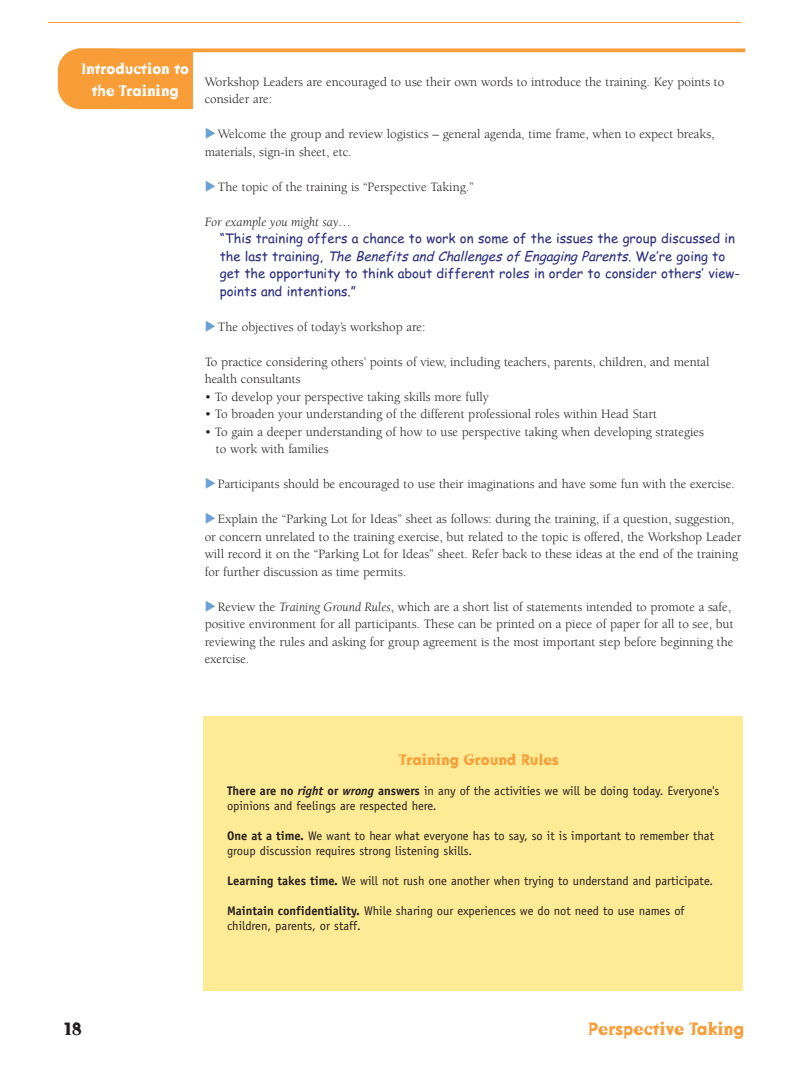
<style>
.page{position:relative;width:810px;height:1080px;background:#fff}
.page>*{position:absolute;margin:0;border:0;box-sizing:border-box;transform-origin:0 0}
.t1{font:700 17.5px "Dead History";color:#f89d38}
.t2{font:700 17.5px "Dead History";color:#231f20}
.t3{font:700 15px/21.2px "Dead History";color:#fff;text-align:center}
.t4{font:700 15px "Dead History";color:#f89d38}
.t5{font:13.12px/17.5px "Berkeley";color:#231f20}
.t6{font:13.12px/17.5px "Comic Sans MS";color:#2a2d80}
.t7{font:italic 13.12px "Berkeley";color:#231f20}
.t8{font:12.5px/15px "Officina Sans";color:#231f20}
.s1{font-style:italic}
.s2{font-weight:700}
.s3{font-weight:700;font-style:italic}
</style>
<div class="page">
<div style="left:203px;top:716px;width:540px;height:275px;background:#ffea95"></div>
<hr style="left:48px;top:22px;width:694px;height:1px;background:#f89d38">
<div style="left:58px;top:49px;width:79px;height:60px;background:#f89d38;border-radius:22px"></div>
<div style="left:78px;top:52px;width:115px;height:57px;background:#f89d38"></div>
<svg style="left:78px;top:48px;width:667px;height:4px;background:#f8a84e"></svg>
<p class="t3" style="left:81px;top:59px;width:109px">Introduction to the Training</p>
<p class="t5" style="left:205px;top:74px;width:521px">Workshop Leaders are encouraged to use their own words to introduce the training. Key points to consider are:</p>
<p class="t5" style="left:205px;top:127px;width:511px;text-indent:13px">Welcome the group and review logistics – general agenda, time frame, when to expect breaks, materials, sign-in sheet, etc.</p>
<p class="t5" style="left:218px;top:179px;width:257px">The topic of the training is “Perspective Taking.”</p>
<p class="t7" style="left:205px;top:217px;width:149px">For example you might say…</p>
<p class="t6" style="left:220px;top:230px;width:522px">“This training offers a chance to work on some of the issues the group discussed in t h e l as t t r a i n i n g , <span class="s1">The Benefits and Challenges of Engaging Parents</span>. W e’ r e g o i n g t o get the opportunity to think about different roles in order to consider others’ view&shy;points and intentions.”</p>
<p class="t5" style="left:218px;top:319px;width:209px">The objectives of today’s workshop are:</p>
<p class="t5" style="left:205px;top:354px;width:506px">To practice considering others’ points of view, including teachers, parents, children, and mental health consultants</p>
<p class="t5" style="left:205px;top:389px;width:286px">• To develop your perspective taking skills more fully</p>
<p class="t5" style="left:205px;top:407px;width:454px">• To broaden your understanding of the different professional roles within Head Start</p>
<p class="t5" style="left:216px;top:424px;width:490px;text-indent:-11px">• To gain a deeper understanding of how to use perspective taking when developing strategies to work with families</p>
<p class="t5" style="left:218px;top:477px;width:518px">Participants should be encouraged to use their imaginations and have some fun with the exercise.</p>
<p class="t5" style="left:205px;top:512px;width:538px;text-indent:13px">Explain the “Parking Lot for Ideas” sheet as follows: during the training, if a question, suggestion, or concern unrelated to the training exercise, but related to the topic is offered, the Workshop Leader will record it on the “Parking Lot for Ideas” sheet. Refer back to these ideas at the end of the training for further discussion as time permits.</p>
<p class="t5" style="left:205px;top:599px;width:530px;text-indent:13px">Review the <span class="s1">Training Ground Rules</span>, which are a short list of statements intended to promote a safe, positive environment for all participants. These can be printed on a piece of paper for all to see, but reviewing the rules and asking for group agreement is the most important step before beginning the exercise.</p>
<p class="t4" style="left:400px;top:751px;width:161px">Training Ground Rules</p>
<p class="t8" style="left:227px;top:784px;width:494px"><span class="s2">There are no</span> <span class="s3">right</span> <span class="s2">or</span> <span class="s3">wrong</span> <span class="s2">answers</span> in any of the activities we will be doing today. Everyone's opinions and feelings are respected here.</p>
<p class="t8" style="left:227px;top:829px;width:489px"><span class="s2">One at a time.</span> We want to hear what everyone has to say, so it is important to remember that group discussion requires strong listening skills.</p>
<p class="t8" style="left:227px;top:874px;width:488px"><span class="s2">Learning takes time.</span> We will not rush one another when trying to understand and participate.</p>
<p class="t8" style="left:227px;top:904px;width:459px"><span class="s2">Maintain confidentiality.</span> While sharing our experiences we do not need to use names of children, parents, or staff.</p>
<h1 class="t2" style="left:65px;top:1019px;width:19px">18</h1>
<h1 class="t1" style="left:588px;top:1019px;width:158px">Perspective Taking</h1>
</div>
